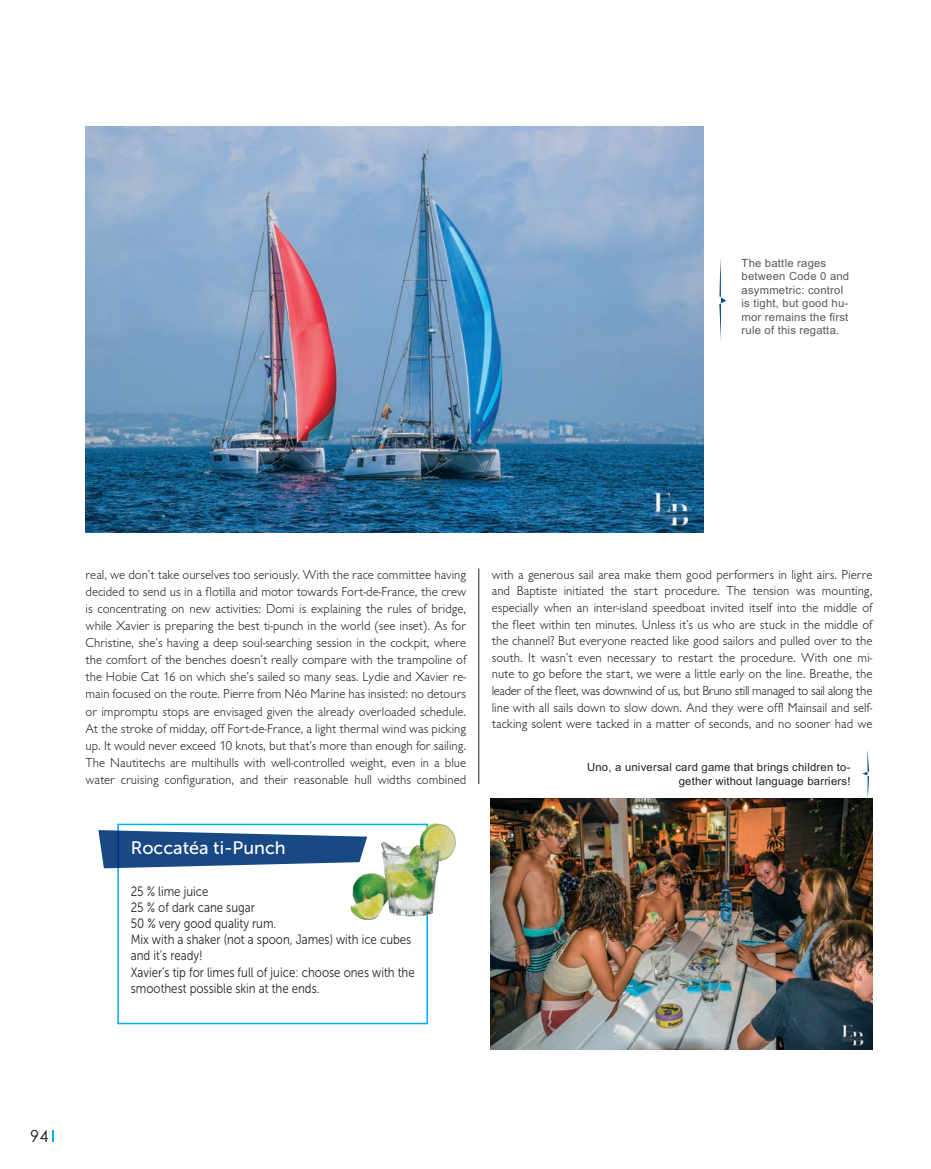
<style>
.page{position:relative;width:931px;height:1169px;background:#fff}
.page>*{position:absolute;margin:0;border:0;box-sizing:border-box;transform-origin:0 0}
.t1{font:18px "Museo Sans 500";color:#fff}
.t2{font:16.5px "Century Gothic";color:#231f20}
.t3{font:300 13.5px/17.1px "Chantilly LH";color:#231f20;text-align:justify}
.t4{font:13.5px/16.2px "Museo Sans 300";color:#231f20;scale:.85 1}
.t5{font:11.25px/13.5px "M Arial";letter-spacing:.02em;color:#57585a}
.t6{font:11.25px/13.5px "M Arial";letter-spacing:.02em;color:#231f20;text-align:right}
</style>
<div class="page">
<svg style="left:52px;top:1131px;width:2px;height:11px"></svg>
<img style="left:86px;top:126px;width:618px;height:406px">
<img style="left:490px;top:798px;width:382px;height:251px">
<div style="left:117px;top:823px;width:311px;height:201px;border:2px solid #00aeef"></div>
<svg style="left:98px;top:830px;width:250px;height:38px"></svg>
<hr style="left:478px;top:568px;width:1px;height:216px;background:#231f20">
<svg style="left:719px;top:259px;width:7px;height:82px"></svg>
<svg style="left:862px;top:750px;width:7px;height:48px"></svg>
<img style="left:348px;top:823px;width:108px;height:98px">
<p class="t5" style="left:741px;top:256px;width:109px">The battle rages between Code 0 and asymmetric: control is tight, but good hu&shy;mor remains the first rule of this regatta.</p>
<p class="t3" style="left:86px;top:566px;width:382px">real, we don’t take ourselves too seriously. With the race committee having decided to send us in a flotilla and motor towards Fort-de-France, the crew is concentrating on new activities: Domi is explaining the rules of bridge, while Xavier is preparing the best ti-punch in the world (see inset). As for Christine, she’s having a deep soul-searching session in the cockpit, where the comfort of the benches doesn’t really compare with the trampoline of the Hobie Cat 16 on which she’s sailed so many seas. Lydie and Xavier re&shy;main focused on the route. Pierre from Néo Marine has insisted: no detours or impromptu stops are envisaged given the already overloaded schedule.<br>At the stroke of midday, off Fort-de-France, a light thermal wind was picking up. It would never exceed 10 knots, but that’s more than enough for sailing.<br>The Nautitechs are multihulls with well-controlled weight, even in a blue water cruising configuration, and their reasonable hull widths combined</p>
<p class="t3" style="left:492px;top:566px;width:382px;line-height:16.6px">with a generous sail area make them good performers in light airs. Pierre and Baptiste initiated the start procedure. The tension was mounting, especially when an inter-island speedboat invited itself into the middle of the fleet within ten minutes. Unless it’s us who are stuck in the middle of the channel? But everyone reacted like good sailors and pulled over to the south. It wasn’t even necessary to restart the procedure. With one mi&shy;nute to go before the start, we were a little early on the line. Breathe, the leader of the fleet, was downwind of us, but Bruno still managed to sail along the line with all sails down to slow down. And they were off! Mainsail and self&shy;tacking solent were tacked in a matter of seconds, and no sooner had we</p>
<p class="t6" style="left:587px;top:760px;width:265px">Uno, a universal card game that brings children to&shy;gether without language barriers!</p>
<h1 class="t1" style="left:131px;top:838px;width:156px">Roccatéa ti-Punch</h1>
<p class="t4" style="left:131px;top:883px;width:336px">25 % lime juice<br>25 % of dark cane sugar<br>50 % very good quality rum.<br>Mix with a shaker (not a spoon, James) with ice cubes and it’s ready!<br>Xavier’s tip for limes full of juice: choose ones with the smoothest possible skin at the ends.</p>
<p class="t2" style="left:30px;top:1125px;width:20px">94</p>
</div>
